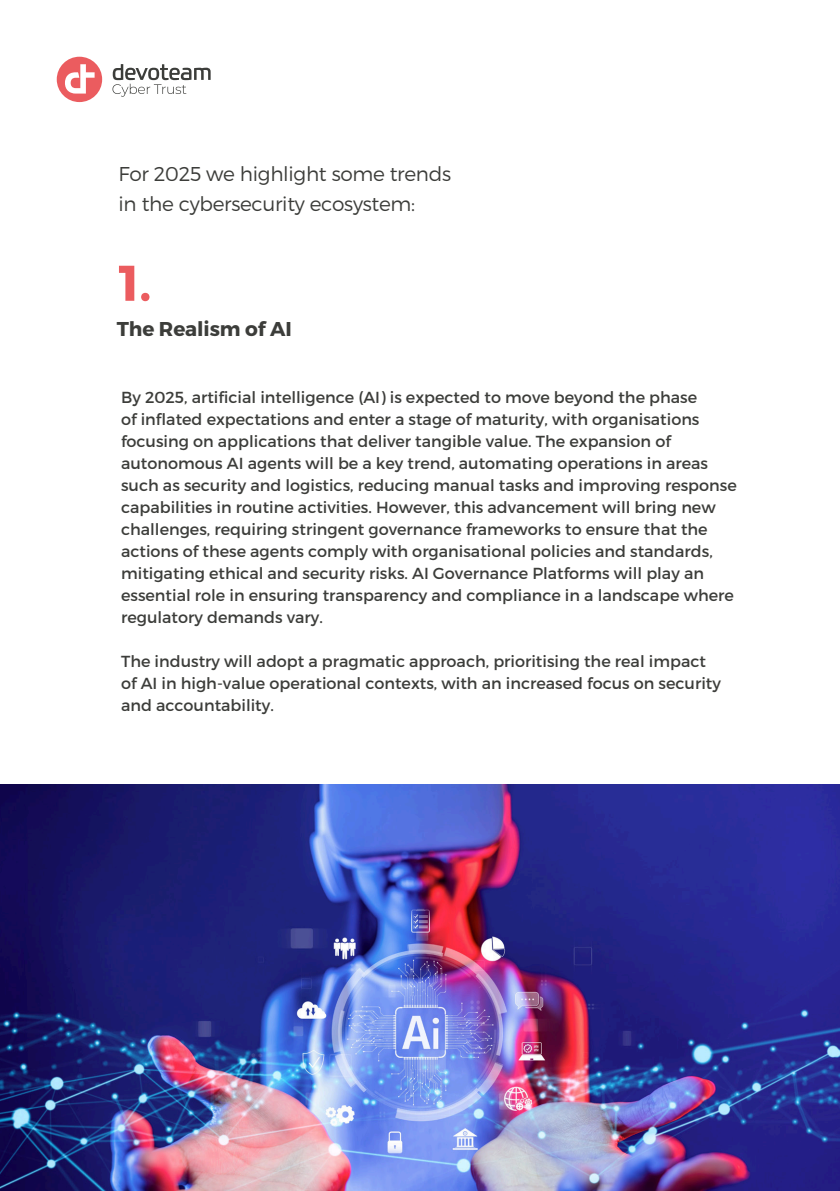
<style>
.page{position:relative;width:840px;height:1191px;background:#fff}
.page>*{position:absolute;margin:0;border:0;box-sizing:border-box;transform-origin:0 0}
.t1{font:700 50px "Montserrat";color:#eb5c5f}
.t2{font:300 20px/30px "Montserrat";letter-spacing:-.015em;color:#3c3d3a}
.t3{font:700 20px "Montserrat";letter-spacing:-.005em;color:#3c3d3a}
.t4{font:16px/22px "Montserrat";color:#3c3d3a}
</style>
<div class="page">
<div style="left:57px;top:57px;width:45px;height:45px;background:#eb5c5f;border-radius:50%"></div>
<svg style="left:112px;top:64px;width:98px;height:33px"></svg>
<svg style="left:65px;top:64px;width:29px;height:30px"></svg>
<img style="left:0;top:784px;width:839px;height:407px">
<p class="t2" style="left:118px;top:158px;width:334px">For 2025 we highlight some trends in the cybersecurity ecosystem:</p>
<h1 class="t1" style="left:118px;top:252px;width:34px">1.</h1>
<p class="t3" style="left:117px;top:317px;width:176px">The Realism of AI</p>
<p class="t4" style="left:121px;top:386px;width:616px">By 2025, artificial intelligence (AI) is expected to move beyond the phase<br>of inflated expectations and enter a stage of maturity, with organisations focusing on applications that deliver tangible value. The expansion of autonomous AI agents will be a key trend, automating operations in areas such as security and logistics, reducing manual tasks and improving response capabilities in routine activities. However, this advancement will bring new challenges, requiring stringent governance frameworks to ensure that the actions of these agents comply with organisational policies and standards, mitigating ethical and security risks. AI Governance Platforms will play an essential role in ensuring transparency and compliance in a landscape where regulatory demands vary.</p>
<p class="t4" style="left:121px;top:650px;width:601px">The industry will adopt a pragmatic approach, prioritising the real impact of AI in high-value operational contexts, with an increased focus on security and accountability.</p>
</div>
